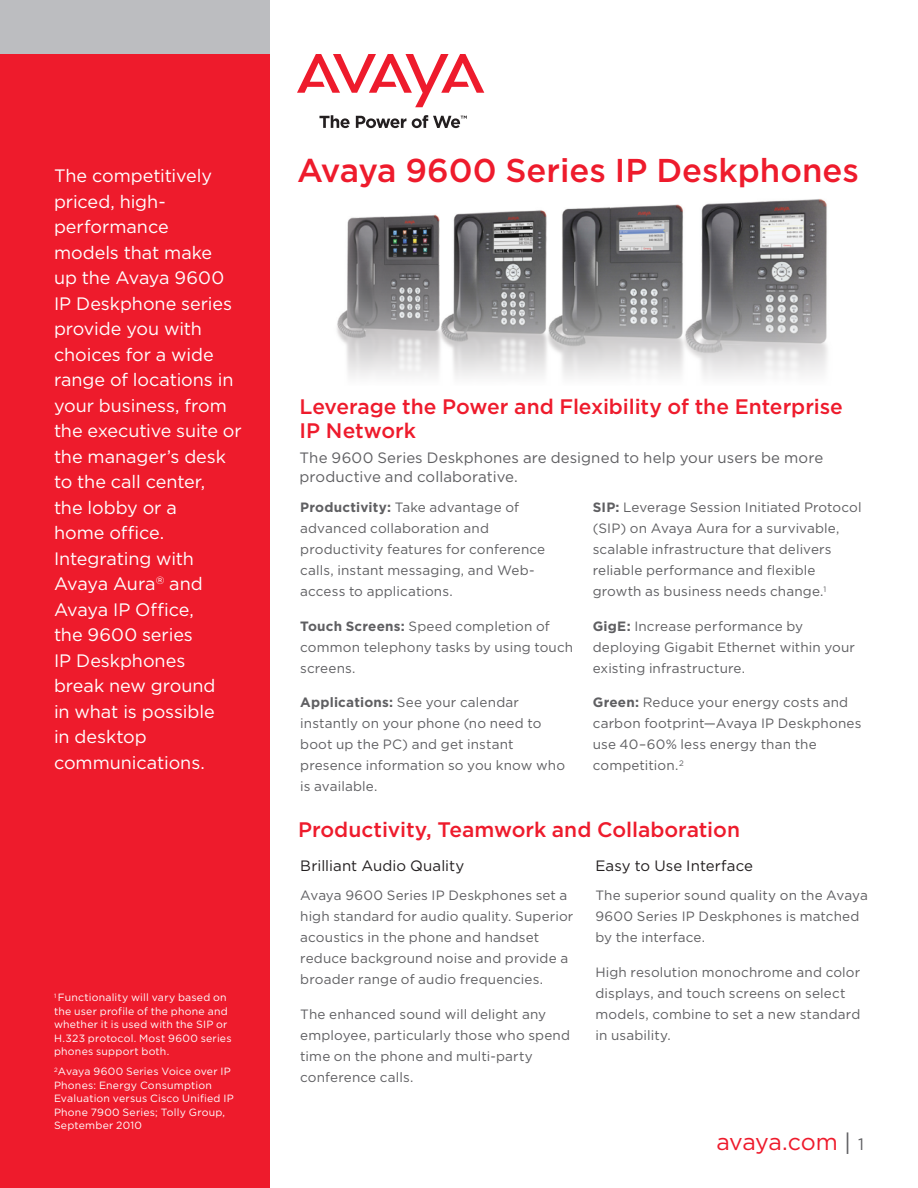
<style>
.page{position:relative;width:918px;height:1188px;background:#fff}
.page>*{position:absolute;margin:0;border:0;box-sizing:border-box;transform-origin:0 0}
.Subtitle{font:500 33px "Gotham";color:#ee1b2c}
.t1{font:23.25px "Gotham";letter-spacing:-.015em;color:#ee1b2c}
.Body_Header{font:500 21px/24px "Gotham";letter-spacing:-.005em;color:#ee1b2c}
.CoverCallout_K_O{font:18px/25.5px "Gotham";letter-spacing:-.005em;color:#fff}
.Body_copy{font:15px/19.5px "Gotham";letter-spacing:.01em;color:#5f5f62}
.Body_Subhead{font:15px "Gotham";letter-spacing:.005em;color:#231f20}
.Body_copy-2{font:13.5px/21px "Gotham";letter-spacing:.01em;color:#5f5f62}
.footnote{font:10.5px/13.5px "Gotham";letter-spacing:.02em;color:#fff}
.s1{font-weight:700}
.s2{color:#5f5f62}
.s3{font-size:16.5px;color:#5f5f62}
</style>
<div class="page">
<svg style="left:297px;top:54px;width:187px;height:53px"></svg>
<svg style="left:319px;top:115px;width:31px;height:13px"></svg>
<svg style="left:356px;top:116px;width:50px;height:12px"></svg>
<svg style="left:412px;top:115px;width:55px;height:13px"></svg>
<div style="left:0;top:0;width:270px;height:1188px;background:#ee1b2c"></div>
<div style="left:0;top:0;width:270px;height:54px;background:#bcbdc0"></div>
<img style="left:337px;top:199px;width:491px;height:178px">
<p class="CoverCallout_K_O" style="left:54px;top:163px;width:189px">The competitively priced, high&shy;performance<br>models that make<br>up the Avaya 9600<br>IP Deskphone series provide you with choices for a wide range of locations in your business, from the executive suite or the manager’s desk to the call center,<br>the lobby or a<br>home office.<br>Integrating with<br>Avaya Aura<sup>®</sup> and<br>Avaya IP Office,<br>the 9600 series<br>IP Deskphones<br>break new ground<br>in what is possible<br>in desktop communications.</p>
<p class="footnote" style="left:54px;top:990px;width:179px"><sup>1</sup> Functionality will vary based on the user profile of the phone and whether it is used with the SIP or<br>H.323 protocol. Most 9600 series phones support both.</p>
<p class="footnote" style="left:54px;top:1065px;width:181px"><sup>2</sup>Avaya 9600 Series Voice over IP<br>Phones: Energy Consumption<br>Evaluation versus Cisco Unified IP<br>Phone 7900 Series; Tolly Group,<br>September 2010</p>
<p class="Subtitle" style="left:297px;top:152px;width:563px">Avaya 9600 Series IP Deskphones</p>
<p class="Body_Header" style="left:300px;top:394px;width:545px">Leverage the Power and Flexibility of the Enterprise<br>IP Network</p>
<p class="Body_copy" style="left:300px;top:448px;width:525px">The 9600 Series Deskphones are designed to help your users be more productive and collaborative.</p>
<p class="Body_copy-2" style="left:300px;top:497px;width:247px"><span class="s1">Productivity:</span> Take advantage of advanced collaboration and productivity features for conference calls, instant messaging, and Web&shy;access to applications.</p>
<p class="Body_copy-2" style="left:300px;top:615px;width:275px"><span class="s1">Touch Screens:</span> Speed completion of common telephony tasks by using touch screens.</p>
<p class="Body_copy-2" style="left:300px;top:692px;width:266px"><span class="s1">Applications:</span> See your calendar instantly on your phone (no need to boot up the PC) and get instant presence information so you know who is available.</p>
<p class="Body_copy-2" style="left:593px;top:497px;width:270px"><span class="s1">SIP:</span> Leverage Session Initiated Protocol (SIP) on Avaya Aura for a survivable, scalable infrastructure that delivers reliable performance and flexible growth as business needs change.<sup>1</sup></p>
<p class="Body_copy-2" style="left:593px;top:615px;width:264px"><span class="s1">GigE:</span> Increase performance by deploying Gigabit Ethernet within your existing infrastructure.</p>
<p class="Body_copy-2" style="left:593px;top:692px;width:270px"><span class="s1">Green:</span> Reduce your energy costs and carbon footprint—Avaya IP Deskphones use 40–60% less energy than the competition.<sup>2</sup></p>
<p class="Body_Header" style="left:298px;top:817px;width:443px">Productivity, Teamwork and Collaboration</p>
<p class="Body_Subhead" style="left:300px;top:857px;width:166px">Brilliant Audio Quality</p>
<p class="Body_copy-2" style="left:300px;top:885px;width:275px">Avaya 9600 Series IP Deskphones set a high standard for audio quality. Superior acoustics in the phone and handset reduce background noise and provide a broader range of audio frequencies.</p>
<p class="Body_copy-2" style="left:300px;top:1003px;width:271px">The enhanced sound will delight any employee, particularly those who spend time on the phone and multi-party conference calls.</p>
<p class="Body_Subhead" style="left:595px;top:857px;width:159px">Easy to Use Interface</p>
<p class="Body_copy-2" style="left:595px;top:885px;width:274px">The superior sound quality on the Avaya<br>9600 Series IP Deskphones is matched by the interface.</p>
<p class="Body_copy-2" style="left:595px;top:961px;width:266px">High resolution monochrome and color displays, and touch screens on select models, combine to set a new standard in usability.</p>
<h2 class="t1" style="left:716px;top:1129px;width:149px">avaya.com <span class="s2">|</span> <span class="s3">1</span></h2>
</div>
